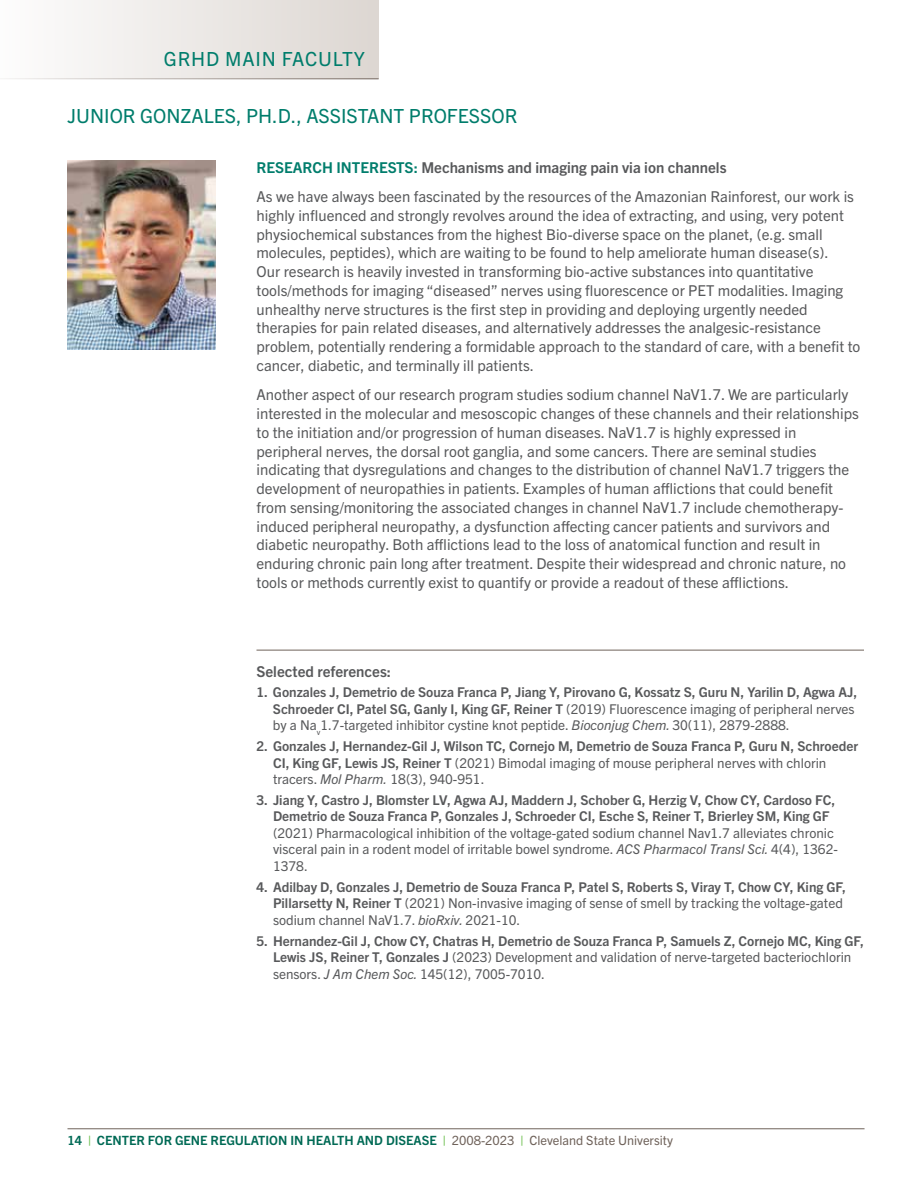
<style>
.page{position:relative;width:918px;height:1188px;background:#fff}
.page>*{position:absolute;margin:0;border:0;box-sizing:border-box;transform-origin:0 0}
.t1{font:19.5px "Trade Gothic Next LT Pro";color:#007d6c}
.t2{font:19.5px "Trade Gothic Next LT Pro";letter-spacing:.04em;color:#007d6c}
.t3{font:15px/18.8px "Trade Gothic Next LT Pro";color:#58595b}
.t4{font:700 15px "Trade Gothic Next LT Pro";color:#58595b}
.t5{font:700 13.5px/16.5px "Trade Gothic Next LT Pro";color:#58595b}
.t6{font:13.5px/16.5px "Trade Gothic Next LT Pro";color:#58595b}
.t7{font:700 12.75px "Trade Gothic Next LT Pro";color:#006a55}
.s1{font-weight:700;color:#007d6c}
.s2{font-weight:700}
.s3{font-weight:400}
.s4{font-weight:400;font-style:italic}
.s5{font-style:italic}
.s6{color:#68bd49}
.s7{font-weight:400;color:#6f625a}
</style>
<div class="page">
<div style="left:0;top:0;width:379px;height:79px;background:linear-gradient(to right,#fdfdfd,#ddd7d2)"></div>
<hr style="left:0;top:78px;width:379px;height:1px;background:#6f625a">
<img style="left:68px;top:161px;width:148px;height:189px">
<hr style="left:256px;top:650px;width:608px;height:1px;background:#6f625a">
<hr style="left:68px;top:1128px;width:797px;height:1px;background:#6f625a">
<h1 class="t2" style="left:164px;top:46px;width:203px">GRHD MAIN FACULTY</h1>
<h1 class="t1" style="left:68px;top:102px;width:452px">JUNIOR GONZALES, PH. D. , ASSISTANT PROFESSOR</h1>
<p class="t3" style="left:256px;top:151px;width:599px;line-height:29.5px"><span class="s1">RESEARCH INTERESTS:</span> <span class="s2">Mechanisms and imaging pain via ion channels<br></span>As we have always been fascinated by the resources of the Amazonian Rainforest, our work is</p>
<p class="t3" style="left:256px;top:205px;width:606px">highly influenced and strongly revolves around the idea of extracting, and using, very potent physiochemical substances from the highest Bio-diverse space on the planet, (e.g. small molecules, peptides), which are waiting to be found to help ameliorate human disease(s).<br>Our research is heavily invested in transforming bio-active substances into quantitative tools/methods for imaging “diseased” nerves using fluorescence or PET modalities. Imaging unhealthy nerve structures is the first step in providing and deploying urgently needed therapies for pain related diseases, and alternatively addresses the analgesic-resistance problem, potentially rendering a formidable approach to the standard of care, with a benefit to cancer, diabetic, and terminally ill patients.</p>
<p class="t3" style="left:256px;top:385px;width:604px">Another aspect of our research program studies sodium channel NaV1. 7. We are particularly interested in the molecular and mesoscopic changes of these channels and their relationships to the initiation and/or progression of human diseases. NaV1. 7 is highly expressed in peripheral nerves, the dorsal root ganglia, and some cancers. There are seminal studies indicating that dysregulations and changes to the distribution of channel NaV1. 7 triggers the development of neuropathies in patients. Examples of human afflictions that could benefit from sensing/monitoring the associated changes in channel NaV1. 7 include chemotherapy&shy;induced peripheral neuropathy, a dysfunction affecting cancer patients and survivors and diabetic neuropathy. Both afflictions lead to the loss of anatomical function and result in enduring chronic pain long after treatment. Despite their widespread and chronic nature, no tools or methods currently exist to quantify or provide a readout of these afflictions.</p>
<p class="t4" style="left:256px;top:661px;width:136px">Selected references:</p>
<p class="t5" style="left:273px;top:683px;width:586px;text-indent:-16px">1. Gonzales J, Demetrio de Souza Franca P, Jiang Y, Pirovano G, Kossatz S, Guru N, Yarilin D, Agwa AJ,<br>Schroeder CI, Patel SG, Ganly I, King GF, Reiner T <span class="s3">(2019) Fluorescence imaging of peripheral nerves by a Na</span><sub>v</sub><span class="s3">1. 7-targeted inhibitor cystine knot peptide.</span> <span class="s4">Bioconjug Chem.</span> <span class="s3">30(11), 2879-2888.</span></p>
<p class="t5" style="left:273px;top:737px;width:587px;text-indent:-16px">2. Gonzales J, Hernandez-Gil J, Wilson TC, Cornejo M, Demetrio de Souza Franca P, Guru N, Schroeder<br>CI, King GF, Lewis JS, Reiner T <span class="s3">(2021) Bimodal imaging of mouse peripheral nerves with chlorin tracers.</span> <span class="s4">Mol Pharm.</span> <span class="s3">18(3), 940-951.</span></p>
<p class="t5" style="left:273px;top:791px;width:564px;text-indent:-16px">3. Jiang Y, Castro J, Blomster LV, Agwa AJ, Maddern J, Schober G, Herzig V, Chow CY, Cardoso FC,<br>Demetrio de Souza Franca P, Gonzales J, Schroeder CI, Esche S, Reiner T, Brierley SM, King GF</p>
<p class="t6" style="left:273px;top:824px;width:566px">(2021) Pharmacological inhibition of the voltage-gated sodium channel Nav1. 7 alleviates chronic visceral pain in a rodent model of irritable bowel syndrome. <span class="s5">ACS Pharmacol Transl Sci.</span> 4(4), 1362-<br>1378.</p>
<p class="t5" style="left:273px;top:878px;width:575px;text-indent:-16px">4. Adilbay D, Gonzales J, Demetrio de Souza Franca P, Patel S, Roberts S, Viray T, Chow CY, King GF,<br>Pillarsetty N, Reiner T <span class="s3">(2021) Non-invasive imaging of sense of smell by tracking the voltage-gated sodium channel NaV1. 7.</span> <span class="s4">bioRxiv.</span> <span class="s3">2021-10.</span></p>
<p class="t5" style="left:273px;top:932px;width:592px;text-indent:-16px">5. Hernandez-Gil J, Chow CY, Chatras H, Demetrio de Souza Franca P, Samuels Z, Cornejo MC, King GF,<br>Lewis JS, Reiner T, Gonzales J <span class="s3">(2023) Development and validation of nerve-targeted bacteriochlorin sensors.</span> <span class="s4">J Am Chem Soc.</span> <span class="s3">145(12), 7005-7010.</span></p>
<p class="t7" style="left:68px;top:1132px;width:607px">14 <span class="s6">|</span> CENTER FOR GENE REGULATION IN HEALTH AND DISEASE <span class="s6">|</span> <span class="s7">2008-2023</span> <span class="s6">|</span> <span class="s7">Cleveland State University</span></p>
</div>
